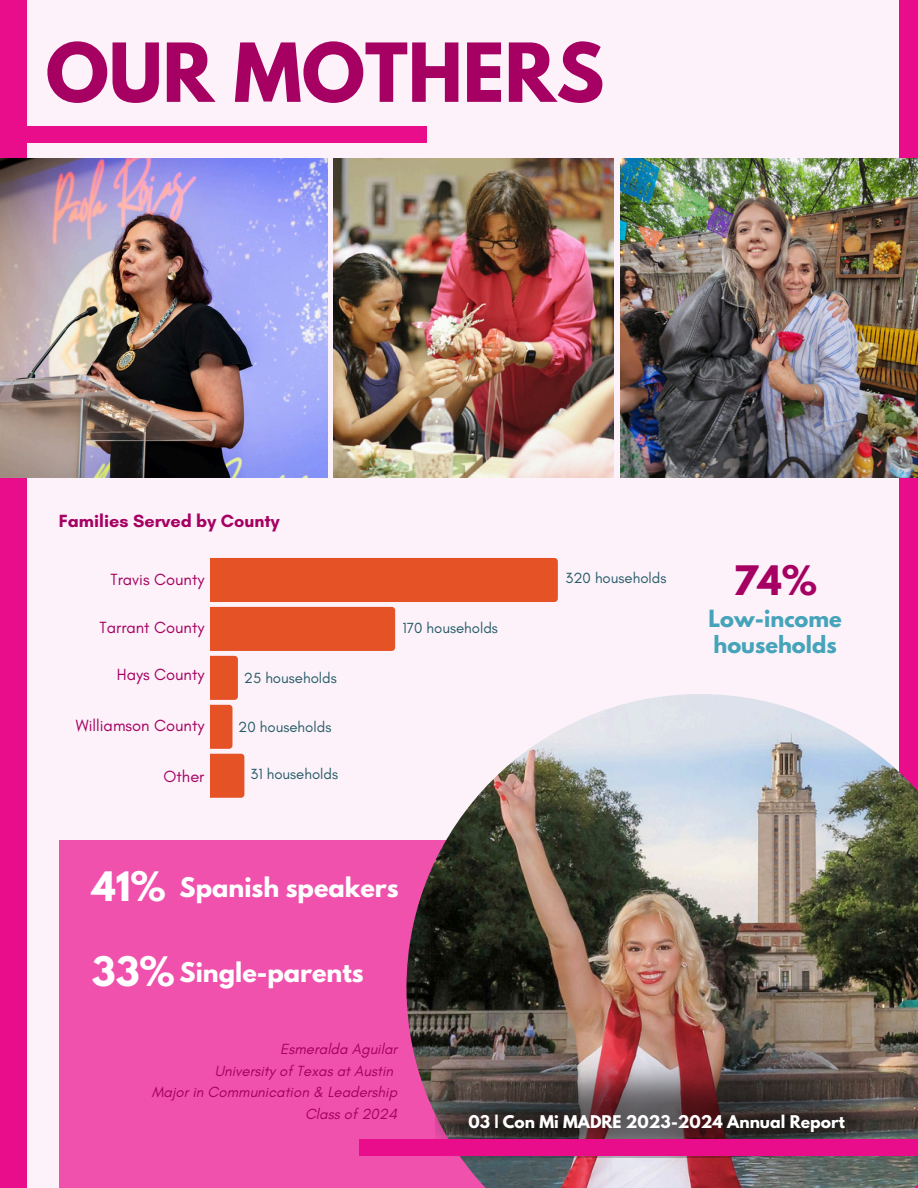
<style>
.page{position:relative;width:918px;height:1188px;background:#e90c8b}
.page>*{position:absolute;margin:0;border:0;box-sizing:border-box;transform-origin:0 0}
.t1{font:700 72px "League Spartan";color:#a50062}
.t2{font:700 36px "League Spartan";color:#fff}
.t3{font:700 36px "League Spartan";color:#a50062}
.t4{font:700 24px "League Spartan";color:#fff}
.t5{font:700 21px/25.8px "League Spartan";color:#46a4ba}
.t6{font:700 18px "Glacial Indifference";color:#a50062}
.t7{font:16.5px "Glacial Indifference";color:#a50062}
.t8{font:700 15.6px "League Spartan";color:#fff}
.t9{font:italic 15px "Glacial Indifference";color:#a50062}
.t10{font:15px "Glacial Indifference";color:#265c69}
</style>
<div class="page">
<div style="left:27px;top:0;width:871px;height:1188px;background:#fdf2f9"></div>
<div style="left:27px;top:126px;width:400px;height:17px;background:#e90c8b"></div>
<div style="left:59px;top:841px;width:810px;height:347px;background:#ef51ac"></div>
<img style="left:407px;top:694px;width:511px;height:494px">
<img style="left:436px;top:1051px;width:444px;height:106px">
<div style="left:359px;top:1139px;width:559px;height:17px;background:#e90c8b"></div>
<img style="left:0;top:158px;width:327px;height:320px">
<img style="left:334px;top:158px;width:280px;height:320px">
<img style="left:621px;top:158px;width:297px;height:320px">
<svg style="left:211px;top:558px;width:347px;height:240px"></svg>
<h5 class="t1" style="left:46px;top:37px;width:560px">OUR MOTHERS</h5>
<p class="t6" style="left:59px;top:509px;width:222px">Families Served by County</p>
<h3 class="t7" style="left:111px;top:570px;width:95px">Travis County</h3>
<h2 class="t7" style="left:100px;top:617px;width:106px">Tarrant County</h2>
<h3 class="t7" style="left:117px;top:665px;width:89px">Hays County</h3>
<p class="t7" style="left:76px;top:716px;width:130px">Williamson County</p>
<p class="t7" style="left:164px;top:766px;width:42px">Other</p>
<p class="t10" style="left:244px;top:668px;width:94px">25 households</p>
<p class="t10" style="left:238px;top:717px;width:95px">20 households</p>
<p class="t10" style="left:251px;top:765px;width:89px">31 households</p>
<p class="t10" style="left:402px;top:619px;width:97px">170 households</p>
<p class="t2" style="left:92px;top:869px;width:76px">41%</p>
<p class="t4" style="left:180px;top:876px;width:220px">Spanish speakers</p>
<h6 class="t2" style="left:92px;top:954px;width:85px">33%</h6>
<h6 class="t4" style="left:180px;top:961px;width:186px">Single-parents</h6>
<p class="t10" style="left:566px;top:569px;width:102px">320 households</p>
<p class="t3" style="left:733px;top:563px;width:86px">74%</p>
<p class="t5" style="left:708px;top:608px;width:135px">Low-income households</p>
<p class="t9" style="left:280px;top:1040px;width:119px">Esmeralda Aguilar</p>
<h2 class="t9" style="left:215px;top:1062px;width:180px">University of Texas at Austin</h2>
<h4 class="t9" style="left:152px;top:1083px;width:247px">Major in Communication &amp; Leadership</h4>
<h2 class="t9" style="left:305px;top:1104px;width:94px">Class of 2024</h2>
<h6 class="t8" style="left:469px;top:1114px;width:378px">03 | Con Mi MADRE 2023-2024 Annual Report</h6>
<h1 class="t8" style="left:491px;top:1114px;width:379px">02 | Con i MADRE 023- 024 Annual Report</h1>
</div>
